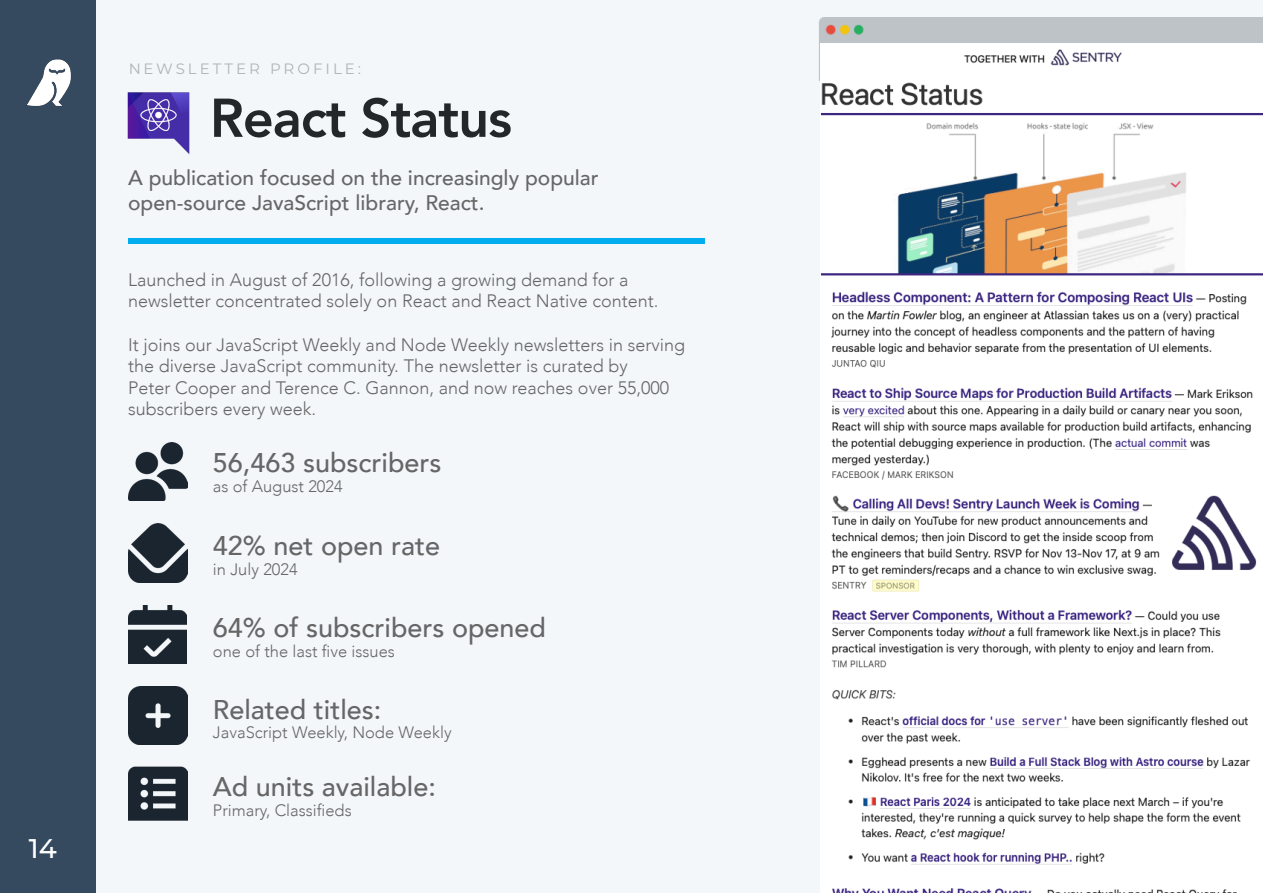
<style>
.page{position:relative;width:1263px;height:893px;background:#fff}
.page>*{position:absolute;margin:0;border:0;box-sizing:border-box;transform-origin:0 0}
.Paragraph_Style_1{font:800 54px "Avenir";letter-spacing:-.02em;color:#24272a}
.Paragraph_Style_1-2{font:500 27px "Avenir";color:#666}
.Paragraph_Style_1-3{font:500 27px "Montserrat";color:#fff}
.Paragraph_Style_1-4{font:500 21px "Avenir";color:#666}
.Paragraph_Style_1-5{font:300 18px/21.6px "Avenir";color:#666}
.Paragraph_Style_1-6{font:300 16.5px "Avenir";color:#666}
.t1{font:15px "Montserrat";letter-spacing:.2em;color:#929799}
</style>
<div class="page">
<div style="left:95px;top:0;width:1168px;height:893px;background:#f3f7fa"></div>
<div style="left:0;top:0;width:95px;height:893px;background:#354a5f"></div>
<img style="left:27px;top:59px;width:44px;height:47px">
<img style="left:813px;top:11px;width:450px;height:76px">
<div style="left:128px;top:238px;width:577px;height:6px;background:#00aeef"></div>
<img style="left:129px;top:524px;width:58px;height:58px">
<img style="left:129px;top:442px;width:58px;height:59px">
<img style="left:129px;top:764px;width:58px;height:59px">
<img style="left:128px;top:605px;width:59px;height:59px">
<img style="left:129px;top:686px;width:58px;height:59px">
<img style="left:821px;top:43px;width:442px;height:850px">
<img style="left:121px;top:82px;width:76px;height:79px">
<p class="Paragraph_Style_1-3" style="left:29px;top:829px;width:30px">14</p>
<p class="t1" style="left:128px;top:59px;width:234px">NEWSLETTER PROFILE:</p>
<p class="Paragraph_Style_1" style="left:210px;top:76px;width:304px">React Status</p>
<p class="Paragraph_Style_1-4" style="left:128px;top:159px;width:472px">A publication focused on the increasingly popular</p>
<p class="Paragraph_Style_1-4" style="left:128px;top:184px;width:358px">open-source JavaScript library, React.</p>
<p class="Paragraph_Style_1-5" style="left:128px;top:269px;width:532px">Launched in August of 2016, following a growing demand for a newsletter concentrated solely on React and React Native content.</p>
<p class="Paragraph_Style_1-5" style="left:128px;top:334px;width:558px">It joins our JavaScript Weekly and Node Weekly newsletters in serving the diverse JavaScript community. The newsletter is curated by<br>Peter Cooper and Terence C. Gannon, and now reaches over 55,000 subscribers every week.</p>
<p class="Paragraph_Style_1-2" style="left:213px;top:439px;width:230px">56,463 subscribers</p>
<p class="Paragraph_Style_1-6" style="left:213px;top:476px;width:131px">as of August 2024</p>
<p class="Paragraph_Style_1-2" style="left:213px;top:522px;width:229px">42% net open rate</p>
<p class="Paragraph_Style_1-6" style="left:213px;top:560px;width:86px">in July 2024</p>
<p class="Paragraph_Style_1-2" style="left:213px;top:604px;width:335px">64% of subscribers opened</p>
<p class="Paragraph_Style_1-6" style="left:213px;top:641px;width:183px">one of the last five issues</p>
<p class="Paragraph_Style_1-2" style="left:213px;top:686px;width:170px">Related titles:</p>
<p class="Paragraph_Style_1-6" style="left:213px;top:723px;width:240px">JavaScript Weekly, Node Weekly</p>
<p class="Paragraph_Style_1-2" style="left:213px;top:763px;width:224px">Ad units available:</p>
<p class="Paragraph_Style_1-6" style="left:213px;top:800px;width:140px">Primary, Classifieds</p>
</div>
